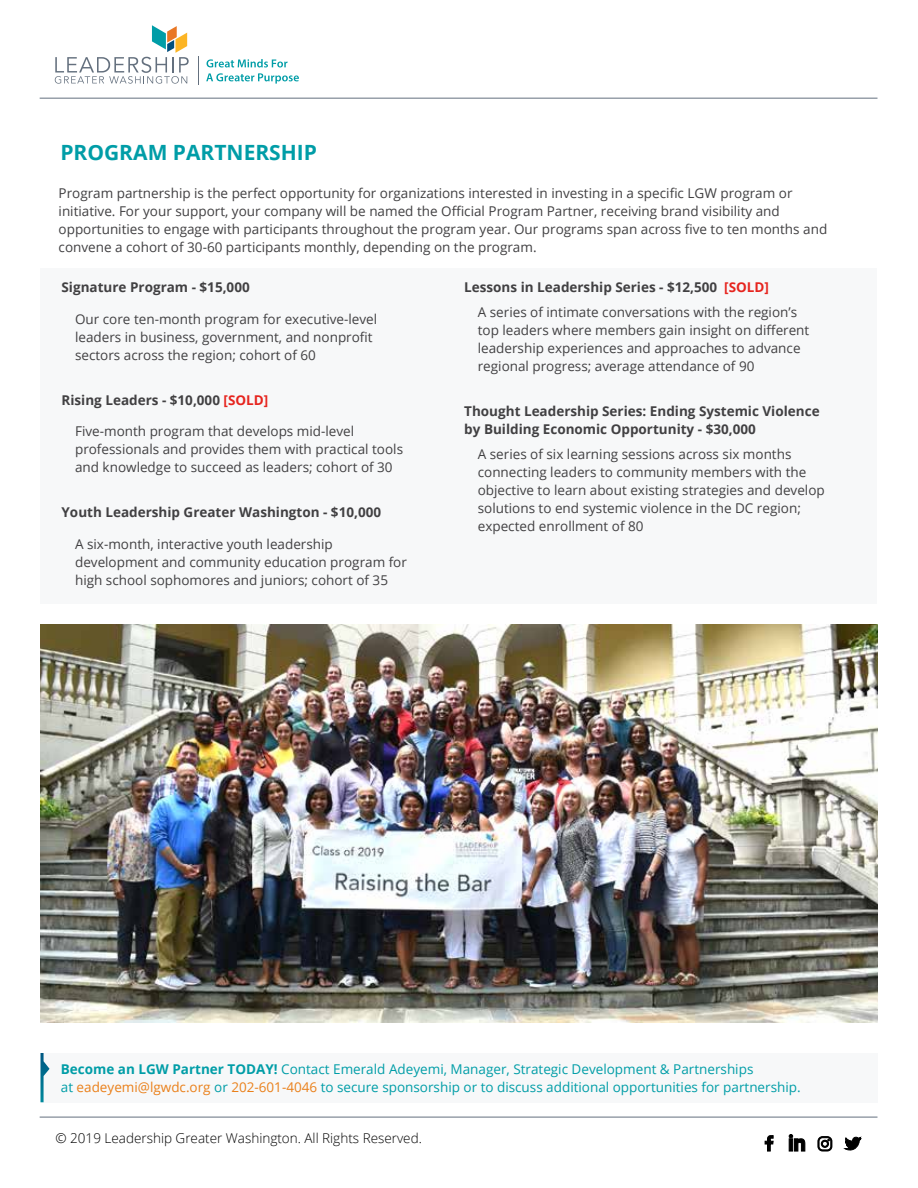
<style>
.page{position:relative;width:918px;height:1188px;background:#fff}
.page>*{position:absolute;margin:0;border:0;box-sizing:border-box;transform-origin:0 0}
.t1{font:700 21px "Open Sans";color:#009da7}
.t2{font:13.5px/18px "Open Sans";color:#414042}
.t3{font:13.5px/18px "Open Sans";color:#009da7}
.t4{font:700 13.5px/18px "Open Sans";color:#414042}
.t5{font:300 13.5px "Open Sans";color:#000}
.s1{color:#e6241e}
.s2{font-weight:700}
.s3{font-weight:700;color:#e6241e}
.s4{color:#ea801a}
</style>
<div class="page">
<div style="left:40px;top:268px;width:838px;height:336px;background:#f7f8f9"></div>
<hr style="left:40px;top:1117px;width:837px;height:1px;background:#64707e">
<svg style="left:789px;top:1134px;width:16px;height:17px"></svg>
<svg style="left:765px;top:1135px;width:9px;height:16px"></svg>
<svg style="left:845px;top:1137px;width:16px;height:14px"></svg>
<svg style="left:818px;top:1136px;width:14px;height:15px"></svg>
<svg style="left:55px;top:25px;width:134px;height:59px"></svg>
<svg style="left:207px;top:59px;width:81px;height:8px"></svg>
<svg style="left:206px;top:73px;width:93px;height:11px"></svg>
<svg style="left:198px;top:56px;width:1px;height:29px"></svg>
<hr style="left:40px;top:98px;width:837px;height:1px;background:#64707e">
<div style="left:43px;top:1053px;width:835px;height:50px;background:#f7f8f9"></div>
<svg style="left:40px;top:1053px;width:10px;height:49px"></svg>
<img style="left:40px;top:624px;width:838px;height:398px">
<h1 class="t1" style="left:60px;top:137px;width:258px">PROGRAM PARTNERSHIP</h1>
<p class="t2" style="left:59px;top:184px;width:770px">Program partnership is the perfect opportunity for organizations interested in investing in a specific LGW program or initiative. For your support, your company will be named the Official Program Partner, receiving brand visibility and opportunities to engage with participants throughout the program year. Our programs span across five to ten months and convene a cohort of 30-60 participants monthly, depending on the program.</p>
<p class="t4" style="left:62px;top:278px;width:190px">Signature Program - $15,000</p>
<p class="t2" style="left:75px;top:310px;width:304px">Our core ten-month program for executive-level leaders in business, government, and nonprofit sectors across the region; cohort of 60</p>
<p class="t4" style="left:62px;top:391px;width:208px">Rising Leaders - $10,000 <span class="s1">[SOLD]</span></p>
<p class="t2" style="left:75px;top:422px;width:330px">Five-month program that develops mid-level professionals and provides them with practical tools and knowledge to succeed as leaders; cohort of 30</p>
<p class="t4" style="left:62px;top:503px;width:321px">Youth Leadership Greater Washington - $10,000</p>
<p class="t2" style="left:75px;top:535px;width:333px">A six-month, interactive youth leadership development and community education program for high school sophomores and juniors; cohort of 35</p>
<p class="t2" style="left:478px;top:275px;width:321px;line-height:24.8px;text-indent:-14px"><span class="s2">Lessons in Leadership Series - $12,500</span> <span class="s3">[SOLD]<br></span>A series of intimate conversations with the region’s</p>
<p class="t2" style="left:478px;top:321px;width:333px">top leaders where members gain insight on different leadership experiences and approaches to advance regional progress; average attendance of 90</p>
<p class="t4" style="left:464px;top:402px;width:357px">Thought Leadership Series: Ending Systemic Violence by Building Economic Opportunity - $30,000</p>
<p class="t2" style="left:478px;top:445px;width:348px">A series of six learning sessions across six months connecting leaders to community members with the objective to learn about existing strategies and develop solutions to end systemic violence in the DC region; expected enrollment of 80</p>
<p class="t3" style="left:61px;top:1060px;width:741px"><span class="s2">Become an LGW Partner TODAY!</span> Contact Emerald Adeyemi, Manager, Strategic Development &amp; Partnerships<br>at <span class="s4">eadeyemi@lgwdc.org</span> or <span class="s4">202-601-4046</span> to secure sponsorship or to discuss additional opportunities for partnership.</p>
<p class="t5" style="left:56px;top:1129px;width:368px">© 2019 Leadership Greater Washington. All Rights Reserved.</p>
</div>
